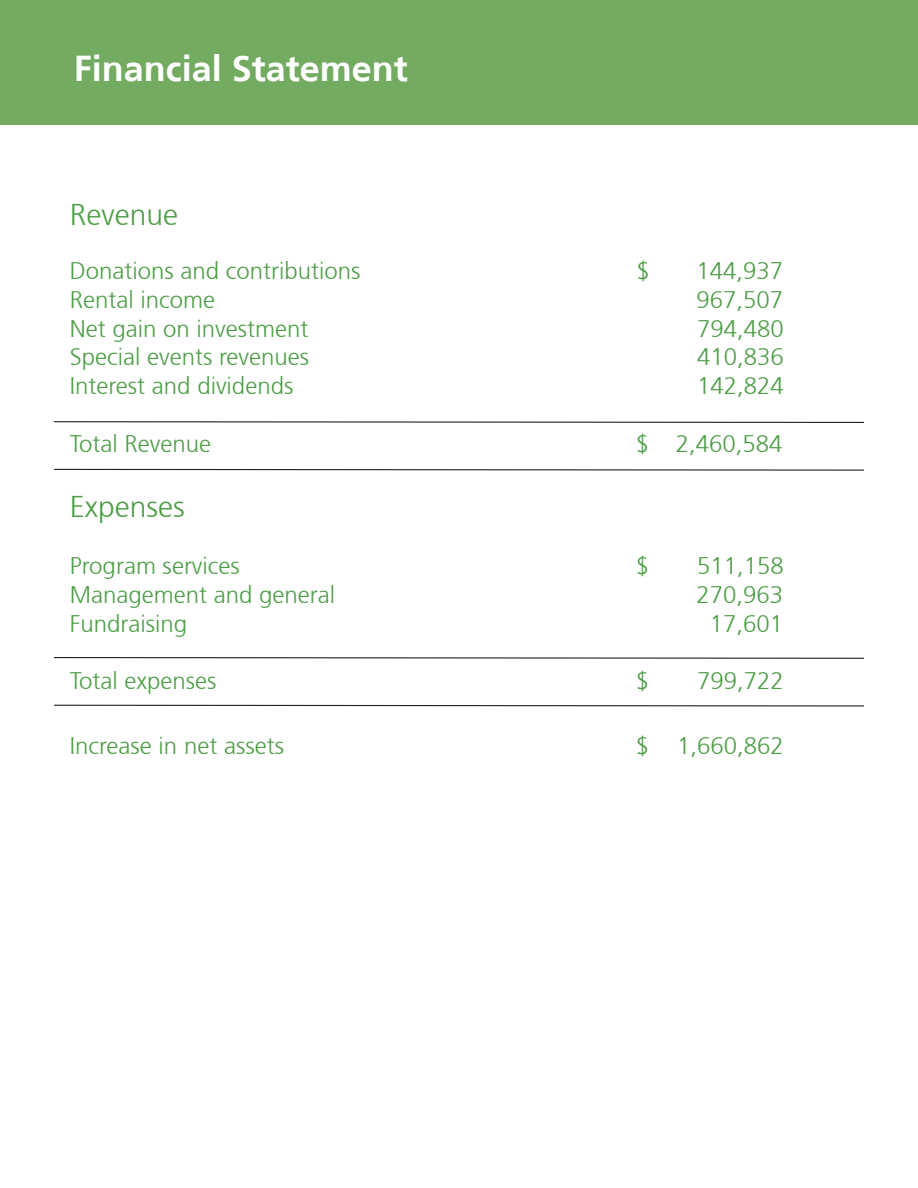
<style>
.page{position:relative;width:918px;height:1188px;background:#fff}
.page>*{position:absolute;margin:0;border:0;box-sizing:border-box;transform-origin:0 0}
.t1{font:700 36px "Frutiger 65";color:#fff}
.t2{font:300 30px "Frutiger 45";color:#4c9e45}
.t3{font:300 24px "Frutiger 45";color:#4c9e45}
</style>
<div class="page">
<svg style="left:54px;top:421px;width:810px;height:2px;background:#828080"></svg>
<svg style="left:54px;top:468px;width:810px;height:3px"></svg>
<div style="left:0;top:0;width:918px;height:124px;background:#73ac61"></div>
<svg style="left:54px;top:657px;width:810px;height:2px;background:#828080"></svg>
<svg style="left:54px;top:704px;width:810px;height:3px"></svg>
<h1 class="t1" style="left:74px;top:47px;width:336px">Financial Statement</h1>
<p class="t2" style="left:70px;top:198px;width:110px">Revenue</p>
<p class="t3" style="left:70px;top:257px;width:292px">Donations and contributions</p>
<p class="t3" style="left:636px;top:257px;width:15px">$</p>
<p class="t3" style="left:696px;top:257px;width:88px">144,937</p>
<p class="t3" style="left:70px;top:286px;width:147px">Rental income</p>
<p class="t3" style="left:696px;top:286px;width:88px">967,507</p>
<p class="t3" style="left:70px;top:315px;width:240px">Net gain on investment</p>
<p class="t3" style="left:697px;top:315px;width:88px">794,480</p>
<p class="t3" style="left:70px;top:344px;width:241px">Special events revenues</p>
<p class="t3" style="left:697px;top:344px;width:88px">410,836</p>
<p class="t3" style="left:70px;top:372px;width:225px">Interest and dividends</p>
<p class="t3" style="left:697px;top:372px;width:88px">142,824</p>
<p class="t3" style="left:70px;top:430px;width:143px">Total Revenue</p>
<p class="t3" style="left:636px;top:430px;width:148px">$ 2,460,584</p>
<p class="t2" style="left:70px;top:489px;width:117px">Expenses</p>
<p class="t3" style="left:70px;top:552px;width:172px">Program services</p>
<p class="t3" style="left:636px;top:552px;width:15px">$</p>
<p class="t3" style="left:697px;top:552px;width:88px">511,158</p>
<p class="t3" style="left:70px;top:581px;width:267px">Management and general</p>
<p class="t3" style="left:696px;top:581px;width:88px">270,963</p>
<p class="t3" style="left:70px;top:610px;width:119px">Fundraising</p>
<p class="t3" style="left:710px;top:610px;width:75px">17,601</p>
<p class="t3" style="left:70px;top:668px;width:148px">Total expenses</p>
<p class="t3" style="left:636px;top:668px;width:15px">$</p>
<p class="t3" style="left:697px;top:668px;width:88px">799,722</p>
<p class="t3" style="left:70px;top:732px;width:216px">Increase in net assets</p>
<p class="t3" style="left:636px;top:732px;width:150px">$ 1,660,862</p>
</div>
